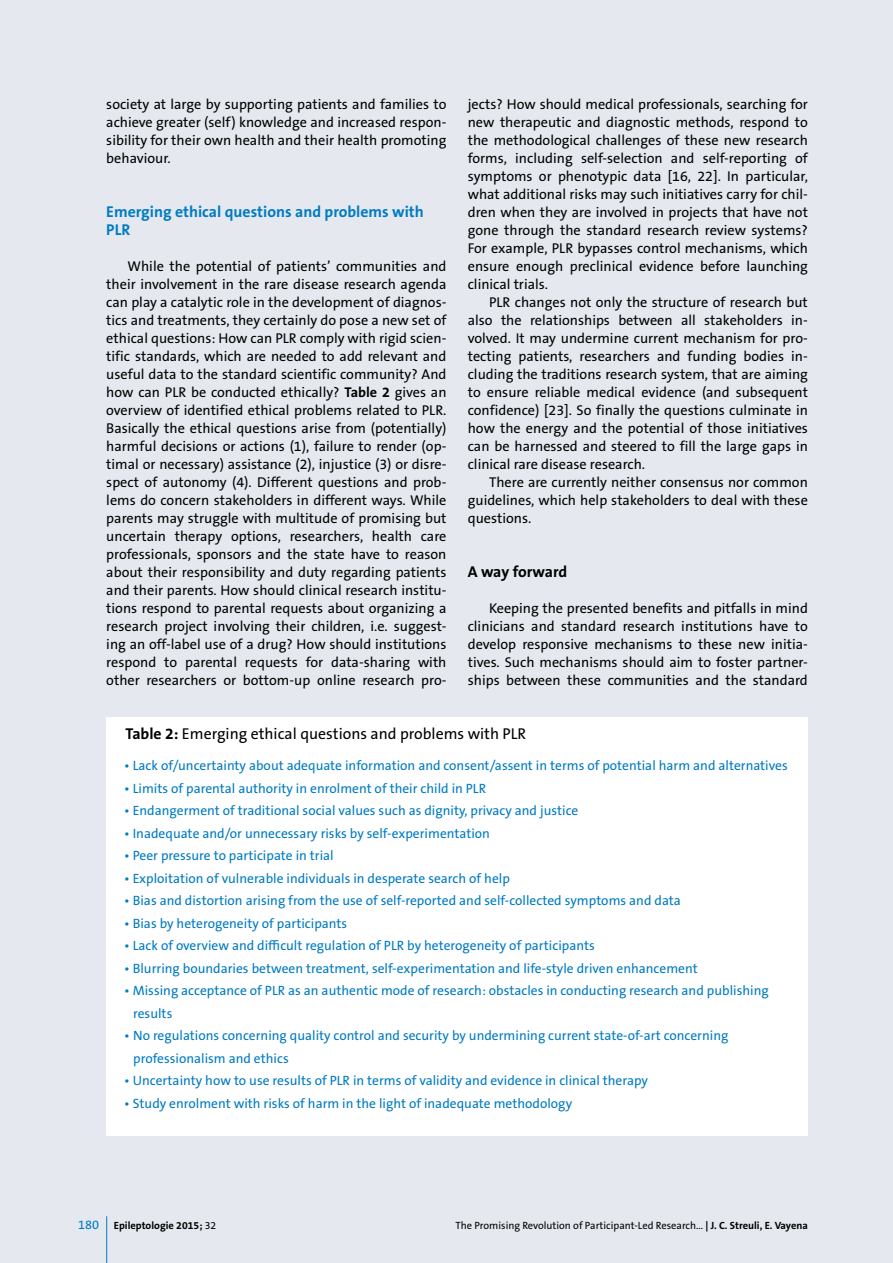
<style>
.page{position:relative;width:893px;height:1263px;background:#e5e9ef}
.page>*{position:absolute;margin:0;border:0;box-sizing:border-box;transform-origin:0 0}
.t1{font:15.75px "The Sans B W5 Plain";color:#000}
.t2{font:700 15.75px/18px "The Sans B W7";color:#007bc2}
.t3{font:700 15.75px "The Sans B W7";letter-spacing:-.01em;color:#000}
.t4{font:14.25px/18px "The Sans B W5 Plain";color:#000;text-align:justify}
.t5{font:13.5px/22.5px "The Sans B W5 Plain";color:#007bc2}
.t6{font:10.5px "The Sans B W5 Plain";color:#000}
.t7{font:700 10.5px "The Sans B W7";color:#000}
.s1{font-family:"The Sans B W7";font-weight:700}
.s2{font-family:"The Sans B W5 Plain";font-weight:400;font-size:12.75px;color:#007bc2}
.s3{font-family:"The Sans B W5 Plain";font-weight:400}
</style>
<div class="page">
<hr style="left:106px;top:1216px;width:1px;height:47px;background:#007bc2">
<div style="left:106px;top:717px;width:702px;height:418px;background:#fff"></div>
<p class="t4" style="left:468px;top:95px;width:342px">jects? How should medical professionals, searching for new therapeutic and diagnostic methods, respond to the methodological challenges of these new research forms, including self-selection and self-reporting of symptoms or phenotypic data [16, 22]. In particular, what additional risks may such initiatives carry for chil&shy;dren when they are involved in projects that have not gone through the standard research review systems?<br>For example, PLR bypasses control mechanisms, which ensure enough preclinical evidence before launching clinical trials.</p>
<p class="t4" style="left:468px;top:293px;width:342px;text-indent:21px">PLR changes not only the structure of research but also the relationships between all stakeholders in&shy;volved. It may undermine current mechanism for pro&shy;tecting patients, researchers and funding bodies in&shy;cluding the traditions research system, that are aiming to ensure reliable medical evidence (and subsequent confidence) [23]. So finally the questions culminate in how the energy and the potential of those initiatives can be harnessed and steered to fill the large gaps in clinical rare disease research.</p>
<p class="t4" style="left:468px;top:473px;width:342px;text-indent:21px">There are currently neither consensus nor common guidelines, which help stakeholders to deal with these questions.</p>
<p class="t3" style="left:468px;top:562px;width:101px">A way forward</p>
<p class="t4" style="left:468px;top:600px;width:342px;text-indent:21px">Keeping the presented benefits and pitfalls in mind clinicians and standard research institutions have to develop responsive mechanisms to these new initia&shy;tives. Such mechanisms should aim to foster partner&shy;ships between these communities and the standard</p>
<p class="t1" style="left:125px;top:724px;width:402px"><span class="s1">Table 2:</span> Emerging ethical questions and problems with PLR</p>
<p class="t5" style="left:124px;top:754px;width:665px">• Lack of/uncertainty about adequate information and consent/assent in terms of potential harm and alternatives</p>
<p class="t5" style="left:124px;top:777px;width:363px">• Limits of parental authority in enrolment of their child in PLR</p>
<p class="t5" style="left:124px;top:799px;width:456px">• Endangerment of traditional social values such as dignity, privacy and justice</p>
<p class="t5" style="left:124px;top:822px;width:367px">• Inadequate and/or unnecessary risks by self-experimentation</p>
<p class="t5" style="left:124px;top:844px;width:211px">• Peer pressure to participate in trial</p>
<p class="t5" style="left:124px;top:867px;width:387px">• Exploitation of vulnerable individuals in desperate search of help</p>
<p class="t5" style="left:124px;top:889px;width:558px">• Bias and distortion arising from the use of self-reported and self-collected symptoms and data</p>
<p class="t5" style="left:124px;top:912px;width:225px">• Bias by heterogeneity of participants</p>
<p class="t5" style="left:124px;top:934px;width:472px">• Lack of overview and difficult regulation of PLR by heterogeneity of participants</p>
<p class="t5" style="left:124px;top:957px;width:575px">• Blurring boundaries between treatment, self-experimentation and life-style driven enhancement</p>
<p class="t5" style="left:133px;top:979px;width:637px;text-indent:-9px">• Missing acceptance of PLR as an authentic mode of research: obstacles in conducting research and publishing results</p>
<p class="t5" style="left:133px;top:1024px;width:597px;text-indent:-9px">• No regulations concerning quality control and security by undermining current state-of-art concerning professionalism and ethics</p>
<p class="t5" style="left:124px;top:1069px;width:525px">• Uncertainty how to use results of PLR in terms of validity and evidence in clinical therapy</p>
<p class="t5" style="left:124px;top:1092px;width:450px">• Study enrolment with risks of harm in the light of inadequate methodology</p>
<p class="t4" style="left:106px;top:96px;width:342px">society at large by supporting patients and families to achieve greater (self) knowledge and increased respon&shy;sibility for their own health and their health promoting behaviour.</p>
<p class="t2" style="left:106px;top:203px;width:319px">Emerging ethical questions and problems with<br>PLR</p>
<p class="t4" style="left:106px;top:258px;width:342px;text-indent:21px">While the potential of patients’ communities and their involvement in the rare disease research agenda can play a catalytic role in the development of diagnos&shy;tics and treatments, they certainly do pose a new set of ethical questions: How can PLR comply with rigid scien&shy;tific standards, which are needed to add relevant and useful data to the standard scientific community? And how can PLR be conducted ethically? <span class="s1">Table 2</span> gives an overview of identified ethical problems related to PLR.<br>Basically the ethical questions arise from (potentially) harmful decisions or actions (1), failure to render (op&shy;timal or necessary) assistance (2), injustice (3) or disre&shy;spect of autonomy (4). Different questions and prob&shy;lems do concern stakeholders in different ways. While parents may struggle with multitude of promising but uncertain therapy options, researchers, health care professionals, sponsors and the state have to reason about their responsibility and duty regarding patients and their parents. How should clinical research institu&shy;tions respond to parental requests about organizing a research project involving their children, i.e. suggest&shy;ing an off-label use of a drug? How should institutions respond to parental requests for data-sharing with other researchers or bottom-up online research pro-</p>
<p class="t7" style="left:78px;top:1218px;width:140px"><span class="s2">180</span> Epileptologie 2015; <span class="s3">32</span></p>
<p class="t6" style="left:455px;top:1218px;width:354px">The Promising Revolution of Participant-Led Research... <span class="s1">| J. C. Streuli, E. Vayena</span></p>
</div>
